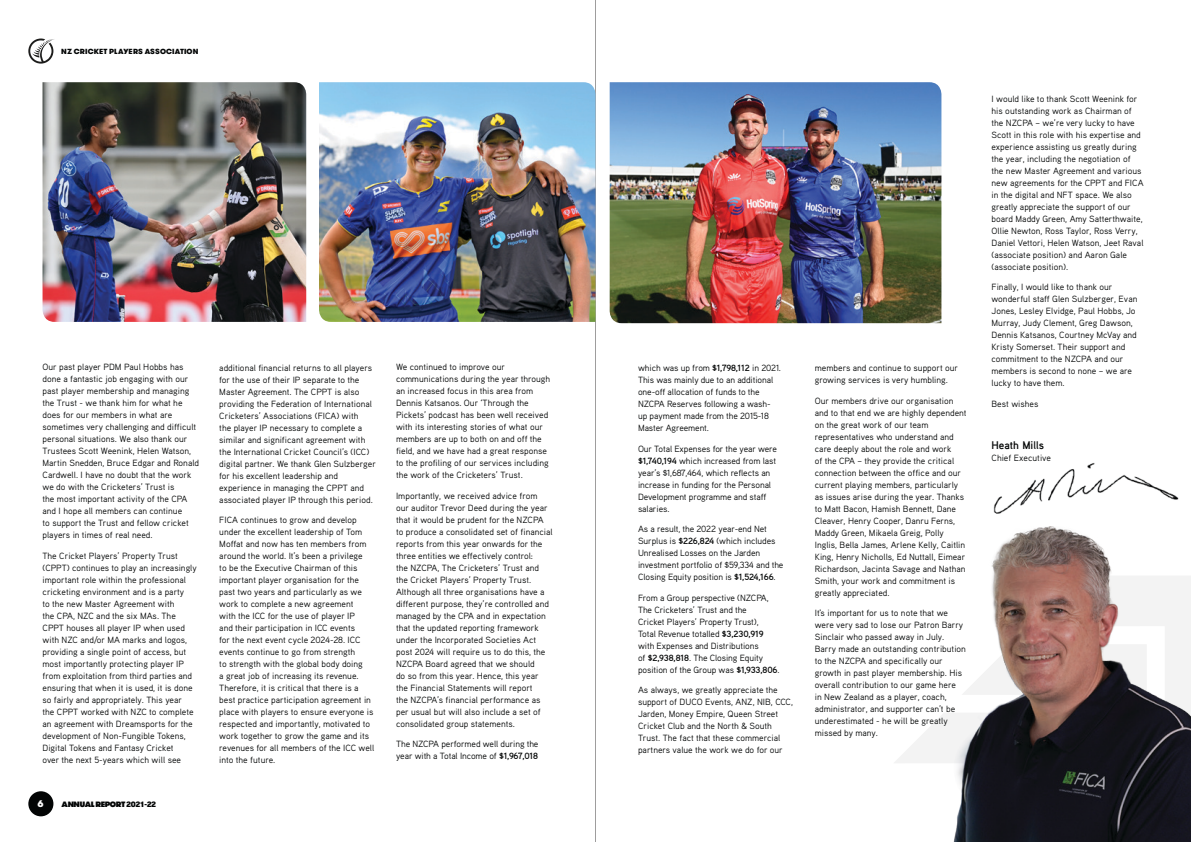
<style>
.page{position:relative;width:1191px;height:842px;background:#fff}
.page>*{position:absolute;margin:0;border:0;box-sizing:border-box;transform-origin:0 0}
.t1{font:700 11px "Aaux Pro";color:#030505}
.t2{font:900 9.6px "GT Walsheim Trial";color:#fff}
.t3{font:9px/12px "Aaux Pro";color:#030505}
.t4{font:800 7.8px "GT Walsheim Trial";letter-spacing:-.06em;color:#030505}
.t5{font:900 7.4px "GT Walsheim Trial";letter-spacing:.015em;color:#030505}
.s1{font-weight:900}
.s2{font-weight:700}
</style>
<div class="page">
<hr style="left:595px;top:0;width:1px;height:842px;background:#9e9d9d">
<svg style="left:894px;top:720px;width:43px;height:43px"></svg>
<img style="left:993px;top:463px;width:186px;height:51px">
<img style="left:43px;top:82px;width:263px;height:240px">
<img style="left:319px;top:82px;width:276px;height:240px">
<img style="left:609px;top:82px;width:332px;height:241px">
<img style="left:937px;top:527px;width:254px;height:315px">
<div style="left:28px;top:791px;width:25px;height:25px;background:#030505;border-radius:50%"></div>
<svg style="left:28px;top:39px;width:26px;height:25px"></svg>
<p class="t5" style="left:61px;top:49px;width:139px">NZ CRICKET PLAYERS ASSOCIATION</p>
<p class="t3" style="left:43px;top:361px;width:158px">Our past player PDM Paul Hobbs has done a fantastic job engaging with our past player membership and managing the Trust - we thank him for what he does for our members in what are sometimes very challenging and difficult personal situations. We also thank our Trustees Scott Weenink, Helen Watson, Martin Snedden, Bruce Edgar and Ronald Cardwell. I have no doubt that the work we do with the Cricketers’ Trust is<br>the most important activity of the CPA and I hope all members can continue<br>to support the Trust and fellow cricket players in times of real need.</p>
<p class="t3" style="left:43px;top:549px;width:156px">The Cricket Players’ Property Trust (CPPT) continues to play an increasingly important role within the professional cricketing environment and is a party<br>to the new Master Agreement with<br>the CPA, NZC and the six MAs. The CPPT houses all player IP when used with NZC and/or MA marks and logos, providing a single point of access, but most importantly protecting player IP from exploitation from third parties and ensuring that when it is used, it is done so fairly and appropriately. This year<br>the CPPT worked with NZC to complete an agreement with Dreamsports for the development of Non-Fungible Tokens, Digital Tokens and Fantasy Cricket<br>over the next 5-years which will see</p>
<p class="t2" style="left:37px;top:799px;width:8px">6</p>
<p class="t4" style="left:62px;top:800px;width:96px">ANNUAL REPORT <span class="s1">2021-22</span></p>
<p class="t3" style="left:219px;top:361px;width:158px">additional financial returns to all players for the use of their IP separate to the Master Agreement. The CPPT is also providing the Federation of International Cricketers’ Associations (FICA) with<br>the player IP necessary to complete a similar and significant agreement with the International Cricket Council’s (ICC) digital partner. We thank Glen Sulzberger for his excellent leadership and experience in managing the CPPT and associated player IP through this period.</p>
<p class="t3" style="left:219px;top:514px;width:157px">FICA continues to grow and develop under the excellent leadership of Tom Moffat and now has ten members from around the world. It’s been a privilege<br>to be the Executive Chairman of this important player organisation for the past two years and particularly as we work to complete a new agreement<br>with the ICC for the use of player IP<br>and their participation in ICC events<br>for the next event cycle 2024-28. ICC events continue to go from strength<br>to strength with the global body doing<br>a great job of increasing its revenue.<br>Therefore, it is critical that there is a best practice participation agreement in place with players to ensure everyone is respected and importantly, motivated to work together to grow the game and its revenues for all members of the ICC well into the future.</p>
<p class="t3" style="left:396px;top:361px;width:156px">We continued to improve our communications during the year through an increased focus in this area from Dennis Katsanos. Our ‘Through the Pickets’ podcast has been well received with its interesting stories of what our members are up to both on and off the field, and we have had a great response to the profiling of our services including the work of the Cricketers’ Trust.</p>
<p class="t3" style="left:396px;top:489px;width:158px">Importantly, we received advice from<br>our auditor Trevor Deed during the year that it would be prudent for the NZCPA to produce a consolidated set of financial reports from this year onwards for the three entities we effectively control:<br>the NZCPA, The Cricketers’ Trust and the Cricket Players’ Property Trust.<br>Although all three organisations have a different purpose, they’re controlled and managed by the CPA and in expectation that the updated reporting framework under the Incorporated Societies Act post 2024 will require us to do this, the NZCPA Board agreed that we should<br>do so from this year. Hence, this year the Financial Statements will report<br>the NZCPA’s financial performance as per usual but will also include a set of consolidated group statements.</p>
<p class="t3" style="left:396px;top:738px;width:144px">The NZCPA performed well during the year with a Total Income of <span class="s2">$1,967,018</span></p>
<p class="t3" style="left:638px;top:362px;width:144px">which was up from <span class="s2">$1,798,112</span> in 2021.<br>This was mainly due to an additional one-off allocation of funds to the<br>NZCPA Reserves following a wash&shy;up payment made from the 2015-18<br>Master Agreement.</p>
<p class="t3" style="left:638px;top:442px;width:140px">Our Total Expenses for the year were <span class="s2">$1,740,194</span> which increased from last year’s $1,687,464, which reflects an increase in funding for the Personal<br>Development programme and staff salaries.</p>
<p class="t3" style="left:638px;top:523px;width:147px">As a result, the 2022 year-end Net Surplus is <span class="s2">$226,824</span> (which includes Unrealised Losses on the Jarden investment portfolio of $59,334 and the Closing Equity position is <span class="s2">$1,524,166</span>.</p>
<p class="t3" style="left:638px;top:591px;width:143px">From a Group perspective (NZCPA, The Cricketers’ Trust and the<br>Cricket Players’ Property Trust),<br>Total Revenue totalled <span class="s2">$3,230,919 </span>with Expenses and Distributions<br>of <span class="s2">$2,938,818</span>. The Closing Equity position of the Group was <span class="s2">$1,933,806</span>.</p>
<p class="t3" style="left:638px;top:684px;width:156px">As always, we greatly appreciate the support of DUCO Events, ANZ, NIB, CCC, Jarden, Money Empire, Queen Street Cricket Club and the North &amp; South Trust. The fact that these commercial partners value the work we do for our</p>
<p class="t3" style="left:815px;top:362px;width:145px">members and continue to support our growing services is very humbling.</p>
<p class="t3" style="left:815px;top:394px;width:153px">Our members drive our organisation and to that end we are highly dependent on the great work of our team representatives who understand and care deeply about the role and work<br>of the CPA – they provide the critical connection between the office and our current playing members, particularly as issues arise during the year. Thanks to Matt Bacon, Hamish Bennett, Dane Cleaver, Henry Cooper, Danru Ferns, Maddy Green, Mikaela Greig, Polly Inglis, Bella James, Arlene Kelly, Caitlin King, Henry Nicholls, Ed Nuttall, Eimear Richardson, Jacinta Savage and Nathan Smith, your work and commitment is greatly appreciated.</p>
<p class="t3" style="left:815px;top:607px;width:153px">It's important for us to note that we were very sad to lose our Patron Barry Sinclair who passed away in July.<br>Barry made an outstanding contribution to the NZCPA and specifically our growth in past player membership. His overall contribution to our game here<br>in New Zealand as a player, coach, administrator, and supporter can’t be underestimated - he will be greatly missed by many.</p>
<p class="t3" style="left:991px;top:92px;width:153px">I would like to thank Scott Weenink for his outstanding work as Chairman of the NZCPA – we’re very lucky to have Scott in this role with his expertise and experience assisting us greatly during the year, including the negotiation of the new Master Agreement and various new agreements for the CPPT and FICA in the digital and NFT space. We also greatly appreciate the support of our board Maddy Green, Amy Satterthwaite, Ollie Newton, Ross Taylor, Ross Verry, Daniel Vettori, Helen Watson, Jeet Raval (associate position) and Aaron Gale (associate position).</p>
<p class="t3" style="left:991px;top:281px;width:147px">Finally, I would like to thank our wonderful staff Glen Sulzberger, Evan Jones, Lesley Elvidge, Paul Hobbs, Jo Murray, Judy Clement, Greg Dawson, Dennis Katsanos, Courtney McVay and Kristy Somerset. Their support and commitment to the NZCPA and our members is second to none – we are lucky to have them.</p>
<p class="t3" style="left:991px;top:397px;width:48px">Best wishes</p>
<p class="t1" style="left:991px;top:438px;width:54px">Heath Mills</p>
<p class="t3" style="left:991px;top:452px;width:61px">Chief Executive</p>
</div>
